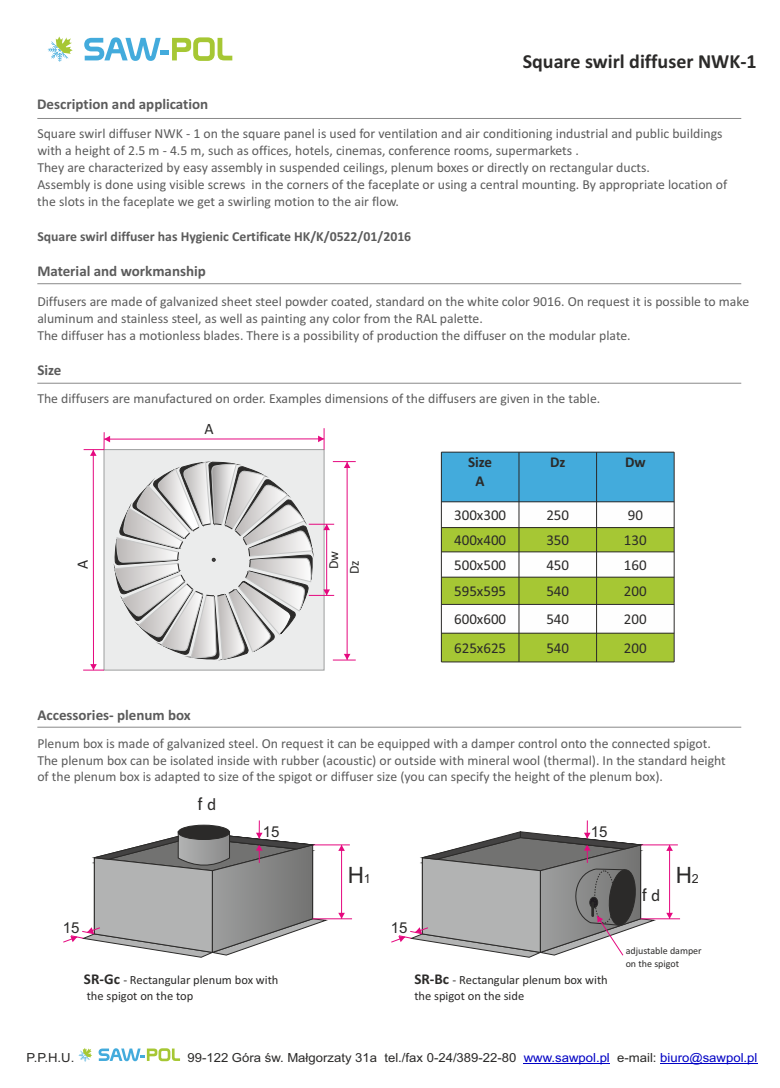
<style>
.page{position:relative;width:780px;height:1088px;background:#fff}
.page>*{position:absolute;margin:0;border:0;box-sizing:border-box;transform-origin:0 0}
.t1{font:22.5px "Arial";color:#2b2a29}
.t2{font:700 20px "Calibri";color:#2b2a29}
.t3{font:17.5px "Calibri";color:#2b2a29}
.t4{font:15.88px "Calibri";color:#2b2a29}
.t5{font:15px "Calibri";color:#2b2a29}
.t6{font:700 15px "Calibri";color:#5b5b5b}
.t7{font:700 15px/18.2px "Calibri";color:#2b2a29;text-align:center}
.t8{font:15px "Arial";color:#2b2a29}
.t9{font:13.75px/16.8px "Calibri";color:#5b5b5b}
.t10{font:700 13.75px "Calibri";color:#5b5b5b}
.t11{font:13.75px "Calibri";color:#2b2a29}
.t12{font:12.5px/15.9px "Calibri";color:#2b2a29}
.t13{font:12.5px "Arial";color:#2b2a29;scale:1.05 1}
.t14{font:10px/12.2px "Calibri";color:#2b2a29}
.s1{font-size:12.5px}
.s2{font-weight:700;font-size:15px}
.s3{color:#0000c4}
</style>
<div class="page">
<hr style="left:524px;top:1063px;width:86px;height:1px;background:#0000c4">
<hr style="left:660px;top:1063px;width:97px;height:1px;background:#0000c4">
<svg style="left:78px;top:1048px;width:14px;height:14px"></svg>
<svg style="left:99px;top:1048px;width:81px;height:13px"></svg>
<hr style="left:37px;top:118px;width:704px;height:1px;background:#898989">
<hr style="left:37px;top:283px;width:704px;height:1px;background:#898989">
<hr style="left:37px;top:383px;width:704px;height:1px;background:#898989">
<div style="left:441px;top:452px;width:78px;height:50px;background:#43abdc"></div>
<div style="left:519px;top:452px;width:77px;height:50px;background:#43abdc"></div>
<div style="left:596px;top:452px;width:78px;height:50px;background:#43abdc"></div>
<div style="left:441px;top:527px;width:78px;height:25px;background:#a6c734"></div>
<div style="left:519px;top:527px;width:77px;height:25px;background:#a6c734"></div>
<div style="left:596px;top:527px;width:78px;height:25px;background:#a6c734"></div>
<div style="left:441px;top:577px;width:78px;height:27px;background:#a6c734"></div>
<div style="left:519px;top:577px;width:77px;height:27px;background:#a6c734"></div>
<div style="left:596px;top:577px;width:78px;height:27px;background:#a6c734"></div>
<div style="left:441px;top:633px;width:78px;height:29px;background:#a6c734"></div>
<div style="left:519px;top:633px;width:77px;height:29px;background:#a6c734"></div>
<div style="left:596px;top:633px;width:78px;height:29px;background:#a6c734"></div>
<hr style="left:441px;top:452px;width:1px;height:210px;background:#2b2a29">
<hr style="left:518px;top:452px;width:1px;height:210px;background:#2b2a29">
<hr style="left:596px;top:452px;width:1px;height:210px;background:#2b2a29">
<hr style="left:674px;top:452px;width:1px;height:210px;background:#2b2a29">
<hr style="left:441px;top:662px;width:233px;height:1px;background:#2b2a29">
<hr style="left:441px;top:633px;width:233px;height:1px;background:#2b2a29">
<hr style="left:441px;top:604px;width:233px;height:1px;background:#2b2a29">
<hr style="left:441px;top:577px;width:233px;height:1px;background:#2b2a29">
<hr style="left:441px;top:552px;width:233px;height:1px;background:#2b2a29">
<hr style="left:441px;top:527px;width:233px;height:1px;background:#2b2a29">
<hr style="left:441px;top:502px;width:233px;height:1px;background:#2b2a29">
<hr style="left:441px;top:452px;width:233px;height:1px;background:#2b2a29">
<hr style="left:37px;top:727px;width:704px;height:1px;background:#898989">
<hr style="left:312px;top:845px;width:38px;height:1px;background:#e5097f">
<hr style="left:312px;top:918px;width:40px;height:1px;background:#e5097f">
<hr style="left:341px;top:845px;width:1px;height:74px;background:#e5097f">
<svg style="left:338px;top:845px;width:7px;height:6px"></svg>
<svg style="left:338px;top:913px;width:7px;height:6px"></svg>
<svg style="left:63px;top:820px;width:264px;height:137px"></svg>
<hr style="left:640px;top:845px;width:37px;height:1px;background:#e5097f">
<hr style="left:640px;top:918px;width:40px;height:1px;background:#e5097f">
<hr style="left:669px;top:845px;width:1px;height:74px;background:#e5097f">
<svg style="left:666px;top:845px;width:6px;height:6px"></svg>
<svg style="left:666px;top:913px;width:6px;height:6px"></svg>
<svg style="left:391px;top:820px;width:264px;height:137px"></svg>
<svg style="left:48px;top:37px;width:25px;height:25px"></svg>
<svg style="left:84px;top:37px;width:148px;height:24px"></svg>
<svg style="left:83px;top:428px;width:273px;height:243px"></svg>
<h2 class="t2" style="left:522px;top:53px;width:235px">Square swirl diffuser NWK-1</h2>
<p class="t6" style="left:37px;top:97px;width:172px">Description and application</p>
<p class="t9" style="left:37px;top:127px;width:691px">Square swirl diffuser NWK - 1 on the square panel is used for ventilation and air conditioning industrial and public buildings with a height of 2.5 m - 4.5 m, such as offices, hotels, cinemas, conference rooms, supermarkets .<br>They are characterized by easy assembly in suspended ceilings, plenum boxes or directly on rectangular ducts.<br>Assembly is done using visible screws in the corners of the faceplate or using a central mounting. By appropriate location of the slots in the faceplate we get a swirling motion to the air flow.</p>
<p class="t10" style="left:37px;top:230px;width:375px">Square swirl diffuser has Hygienic Certificate HK/K/0522/01/2016</p>
<p class="t6" style="left:37px;top:265px;width:170px">Material and workmanship</p>
<p class="t9" style="left:37px;top:294px;width:713px">Diffusers are made of galvanized sheet steel powder coated, standard on the white color 9016. On request it is possible to make aluminum and stainless steel, as well as painting any color from the RAL palette.<br>The diffuser has a motionless blades. There is a possibility of production the diffuser on the modular plate.</p>
<p class="t6" style="left:37px;top:364px;width:26px">Size</p>
<p class="t9" style="left:37px;top:391px;width:564px">The diffusers are manufactured on order. Examples dimensions of the diffusers are given in the table.</p>
<p class="t4" style="left:76px;top:569px;width:11px;rotate:-90deg">A</p>
<p class="t4" style="left:204px;top:422px;width:11px">A</p>
<p class="t11" style="left:328px;top:569px;width:20px;rotate:-90deg">Dw</p>
<p class="t11" style="left:348px;top:574px;width:15px;rotate:-90deg">Dz</p>
<p class="t7" style="left:468px;top:454px;width:26px">Size<br>A</p>
<p class="t7" style="left:550px;top:454px;width:17px">Dz</p>
<p class="t7" style="left:625px;top:454px;width:22px">Dw</p>
<p class="t5" style="left:454px;top:508px;width:54px">300x300</p>
<p class="t5" style="left:546px;top:508px;width:24px">250</p>
<p class="t5" style="left:627px;top:508px;width:17px">90</p>
<p class="t5" style="left:454px;top:534px;width:54px">400x400</p>
<p class="t5" style="left:546px;top:534px;width:24px">350</p>
<p class="t5" style="left:624px;top:534px;width:24px">130</p>
<p class="t5" style="left:454px;top:558px;width:54px">500x500</p>
<p class="t5" style="left:546px;top:558px;width:24px">450</p>
<p class="t5" style="left:624px;top:558px;width:24px">160</p>
<p class="t5" style="left:454px;top:585px;width:54px">595x595</p>
<p class="t5" style="left:546px;top:585px;width:24px">540</p>
<p class="t5" style="left:624px;top:585px;width:24px">200</p>
<p class="t5" style="left:454px;top:613px;width:54px">600x600</p>
<p class="t5" style="left:546px;top:613px;width:24px">540</p>
<p class="t5" style="left:624px;top:613px;width:24px">200</p>
<p class="t5" style="left:454px;top:641px;width:54px">625x625</p>
<p class="t5" style="left:546px;top:641px;width:24px">540</p>
<p class="t5" style="left:624px;top:641px;width:24px">200</p>
<p class="t6" style="left:37px;top:708px;width:155px">Accessories- plenum box</p>
<p class="t9" style="left:37px;top:736px;width:690px">Plenum box is made of galvanized steel. On request it can be equipped with a damper control onto the connected spigot.<br>The plenum box can be isolated inside with rubber (acoustic) or outside with mineral wool (thermal). In the standard height of the plenum box is adapted to size of the spigot or diffuser size (you can specify the height of the plenum box).</p>
<p class="t3" style="left:207px;top:796px;width:11px">d</p>
<p class="t8" style="left:263px;top:826px;width:18px">15</p>
<p class="t8" style="left:591px;top:826px;width:18px">15</p>
<h1 class="t1" style="left:347px;top:866px;width:25px">H<span class="s1">1</span></h1>
<h1 class="t1" style="left:675px;top:866px;width:25px">H<span class="s1">2</span></h1>
<p class="t3" style="left:651px;top:887px;width:11px">d</p>
<p class="t8" style="left:63px;top:922px;width:18px">15</p>
<p class="t8" style="left:391px;top:922px;width:18px">15</p>
<p class="t14" style="left:625px;top:946px;width:78px">adjustable damper on the spigot</p>
<p class="t12" style="left:84px;top:973px;width:196px"><span class="s2">SR-Gc</span> - Rectangular plenum box with the spigot on the top</p>
<p class="t12" style="left:414px;top:973px;width:195px"><span class="s2">SR-Bc</span> - Rectangular plenum box with the spigot on the side</p>
<p class="t13" style="left:27px;top:1053px;width:47px">P.P.H.U.</p>
<p class="t13" style="left:187px;top:1053px;width:544px">99-122 Góra św. Małgorzaty 31a tel./fax 0-24/389-22-80 <span class="s3">www.sawpol.pl</span> e-mail: <span class="s3">biuro@sawpol.pl</span></p>
</div>
